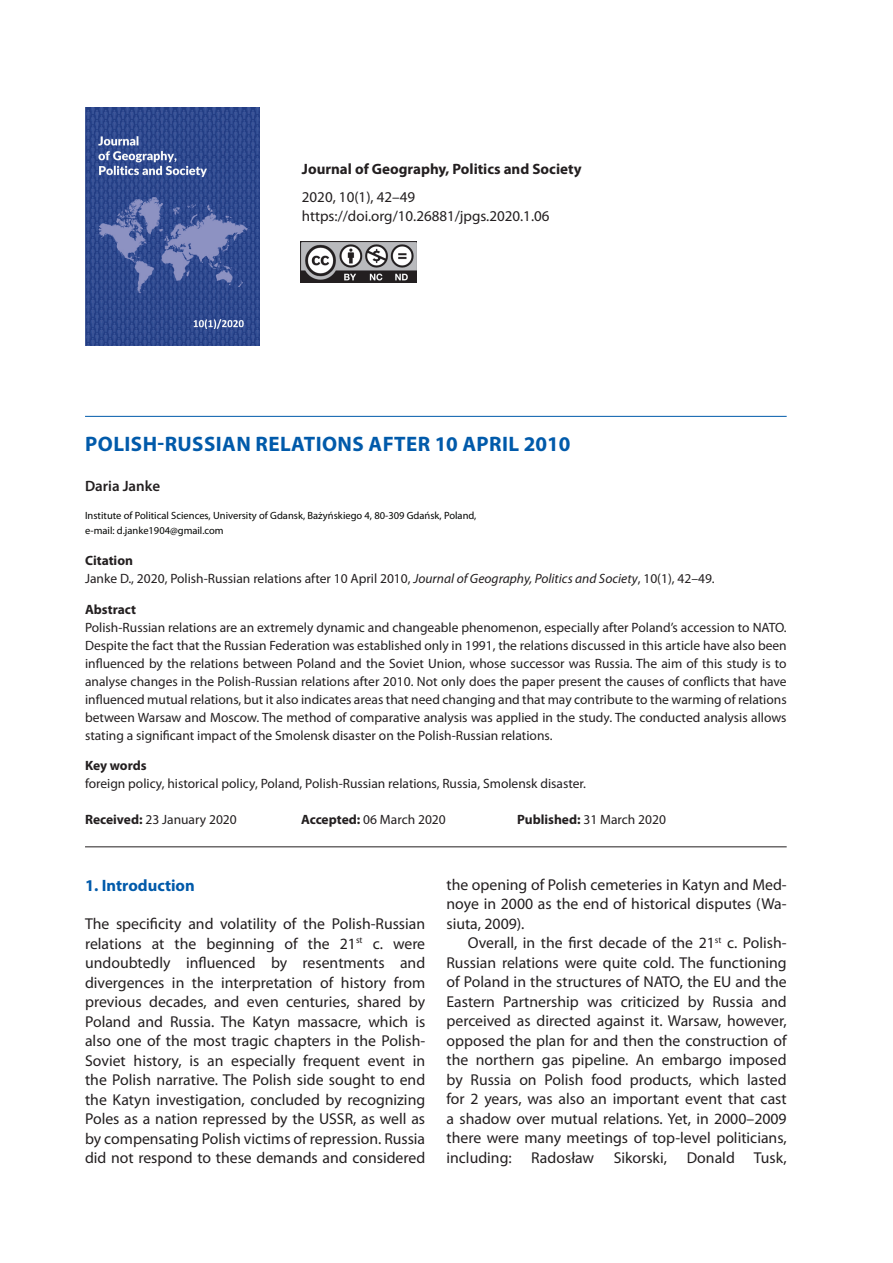
<style>
.page{position:relative;width:893px;height:1263px;background:#fff}
.page>*{position:absolute;margin:0;border:0;box-sizing:border-box;transform-origin:0 0}
.t1{font:700 21px "Myriad Pro";letter-spacing:.02em;color:#015aaa}
.t2{font:700 16.5px "Myriad Pro";color:#015aaa}
.t3{font:15.75px/19.5px "Myriad Pro";color:#231f20;text-align:justify}
.t4{font:15px/19.5px "Myriad Pro";color:#231f20}
.t5{font:700 15px "Myriad Pro";color:#231f20}
.t6{font:600 15px "Myriad Pro";color:#231f20}
.t7{font:13.5px/18px "Myriad Pro";color:#231f20}
.t8{font:700 13.5px "Myriad Pro";letter-spacing:-.005em;color:#231f20}
.t9{font:10.5px/15px "Myriad Pro";color:#040503}
.s1{font-weight:700}
.s2{font-style:italic}
</style>
<div class="page">
<img style="left:85px;top:107px;width:175px;height:238px">
<hr style="left:85px;top:416px;width:702px;height:1px;background:#015aaa">
<hr style="left:85px;top:846px;width:702px;height:1px;background:#231f20">
<img style="left:300px;top:241px;width:117px;height:41px">
<p class="t5" style="left:302px;top:159px;width:281px">Journal of Geography, Politics and Society</p>
<p class="t4" style="left:302px;top:187px;width:249px">2020, 10(1), 42–49 https://doi.org/10.26881/jpgs.2020.1.06</p>
<h1 class="t1" style="left:85px;top:430px;width:390px">Polish-Russian relations after 10 Apri</h1>
<h1 class="t1" style="left:508px;top:430px;width:63px">l 2010</h1>
<p class="t6" style="left:85px;top:477px;width:77px">Daria Janke</p>
<p class="t9" style="left:85px;top:508px;width:393px">Institute of Political Sciences, University of Gdansk, Bażyńskiego 4, 80-309 Gdańsk, Poland, e-mail: d.janke1904@gmail.com</p>
<p class="t7" style="left:85px;top:551px;width:631px"><span class="s1">Citation<br></span>Janke D., 2020, Polish-Russian relations after 10 April 2010, <span class="s2">Journal of Geography, Politics and Society</span>, 10(1), 42–49.</p>
<p class="t8" style="left:85px;top:600px;width:53px">Abstract</p>
<p class="t7" style="left:85px;top:618px;width:703px;text-align:justify">Polish-Russian relations are an extremely dynamic and changeable phenomenon, especially after Poland’s accession to NATO.<br>Despite the fact that the Russian Federation was established only in 1991, the relations discussed in this article have also been influenced by the relations between Poland and the Soviet Union, whose successor was Russia. The aim of this study is to analyse changes in the Polish-Russian relations after 2010. Not only does the paper present the causes of conflicts that have influenced mutual relations, but it also indicates areas that need changing and that may contribute to the warming of relations between Warsaw and Moscow. The method of comparative analysis was applied in the study. The conducted analysis allows stating a significant impact of the Smolensk disaster on the Polish-Russian relations.</p>
<p class="t8" style="left:85px;top:757px;width:63px">Key words</p>
<p class="t7" style="left:85px;top:775px;width:502px">foreign policy, historical policy, Poland, Polish-Russian relations, Russia, Smolensk disaster.</p>
<p class="t7" style="left:85px;top:811px;width:153px"><span class="s1">Received:</span> 23 January 2020</p>
<p class="t7" style="left:301px;top:811px;width:146px"><span class="s1">Accepted:</span> 06 March 2020</p>
<p class="t7" style="left:517px;top:811px;width:150px"><span class="s1">Published:</span> 31 March 2020</p>
<p class="t2" style="left:85px;top:874px;width:111px">1. Introduction</p>
<p class="t3" style="left:85px;top:914px;width:342px">The specificity and volatility of the Polish‑Russian relations at the beginning of the 21<sup>st</sup> c. were undoubtedly influenced by resentments and divergences in the interpretation of history from previous decades, and even centuries, shared by Poland and Russia. The Katyn massacre, which is also one of the most tragic chapters in the Polish-Soviet history, is an especially frequent event in the Polish narrative. The Polish side sought to end the Katyn investigation, concluded by recognizing Poles as a nation repressed by the USSR, as well as by compensating Polish victims of repression. Russia did not respond to these demands and considered</p>
<p class="t3" style="left:446px;top:875px;width:342px">the opening of Polish cemeteries in Katyn and Med‑ noye in 2000 as the end of historical disputes (Wa‑ siuta, 2009).</p>
<p class="t3" style="left:446px;top:933px;width:342px;text-indent:21px">Overall, in the first decade of the 21<sup>st</sup> c. Polish-Russian relations were quite cold. The functioning of Poland in the structures of NATO, the EU and the Eastern Partnership was criticized by Russia and perceived as directed against it. Warsaw, however, opposed the plan for and then the construction of the northern gas pipeline. An embargo imposed by Russia on Polish food products, which lasted for 2 years, was also an important event that cast a shadow over mutual relations. Yet, in 2000–2009 there were many meetings of top-level politicians, including: Radosław Sikorski, Donald Tusk,</p>
</div>
